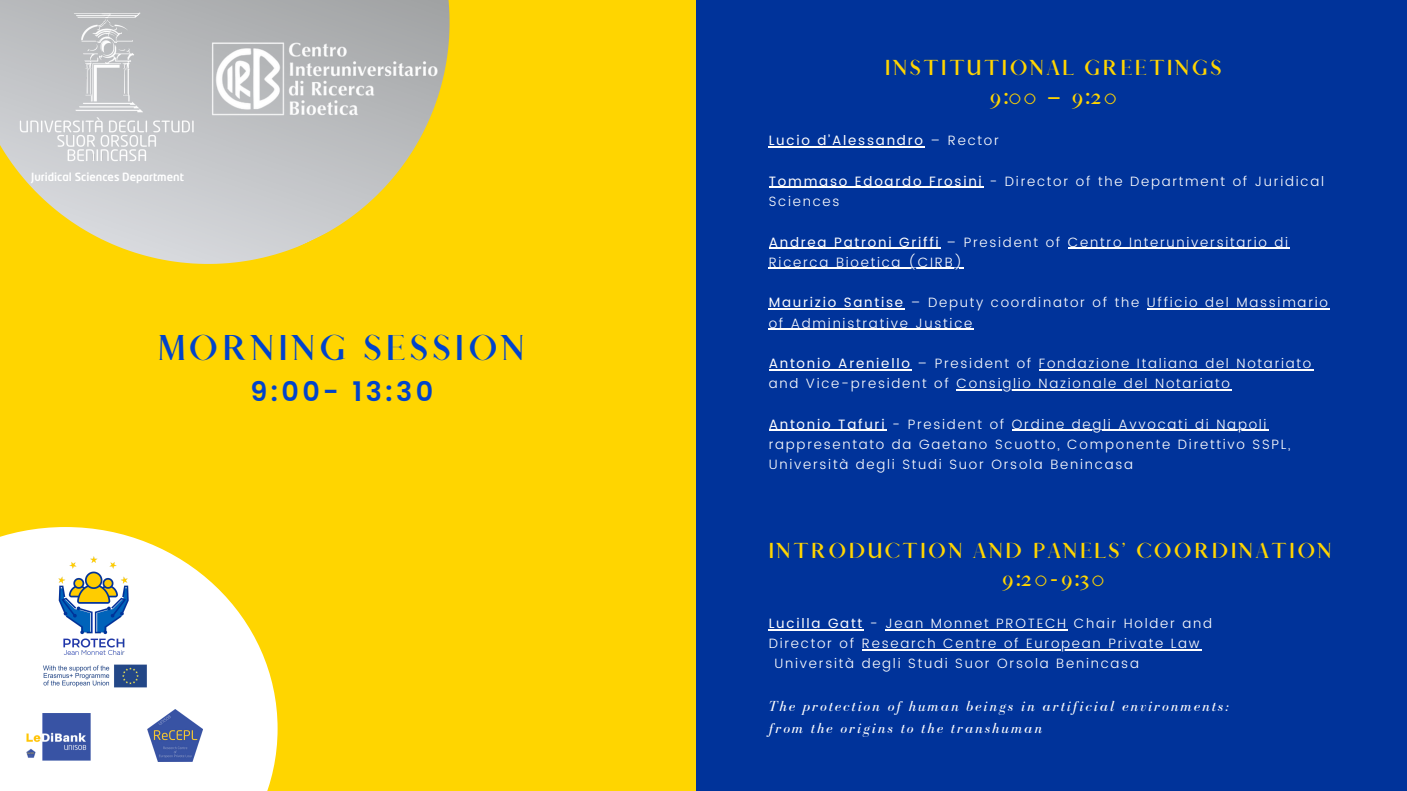
<style>
.page{position:relative;width:1407px;height:791px;background:#fff}
.page>*{position:absolute;margin:0;border:0;box-sizing:border-box;transform-origin:0 0}
.t1{font:700 32.25px "Afrah";letter-spacing:.13em;color:#0043cb}
.t2{font:600 27px "Poppins";color:#0043cb}
.t3{font:700 19.5px/28.7px "Afrah";letter-spacing:.13em;color:#ffd500;text-align:center}
.t4{font:italic 15px/21.9px "Bodoni FLF";letter-spacing:.13em;color:#fff}
.t5{font:300 13.5px/20.2px "Poppins";letter-spacing:.13em;color:#fff}
.t6{font:13.5px "Poppins";letter-spacing:.13em;color:#fff}
.t7{font:500 11.18px "Neo Tech Pro";color:#fff}
.s1{font-weight:300}
.s2{font-weight:400}
</style>
<div class="page">
<div style="left:0;top:0;width:1406px;height:791px;background:#ffd500"></div>
<div style="left:696px;top:0;width:710px;height:791px;background:#00339a"></div>
<svg style="left:0;top:0;width:450px;height:264px"></svg>
<hr style="left:768px;top:146px;width:156px;height:1px;background:#fff">
<hr style="left:768px;top:187px;width:215px;height:1px;background:#fff">
<hr style="left:768px;top:248px;width:172px;height:1px;background:#fff">
<hr style="left:1067px;top:248px;width:222px;height:1px;background:#fff">
<hr style="left:768px;top:268px;width:196px;height:1px;background:#fff">
<hr style="left:768px;top:308px;width:136px;height:1px;background:#fff">
<hr style="left:1146px;top:308px;width:183px;height:1px;background:#fff">
<hr style="left:768px;top:329px;width:206px;height:1px;background:#fff">
<hr style="left:768px;top:369px;width:143px;height:1px;background:#fff">
<hr style="left:1038px;top:369px;width:274px;height:1px;background:#fff">
<hr style="left:956px;top:389px;width:275px;height:1px;background:#fff">
<hr style="left:768px;top:430px;width:118px;height:1px;background:#fff">
<hr style="left:1011px;top:430px;width:257px;height:1px;background:#fff">
<hr style="left:768px;top:629px;width:96px;height:1px;background:#fff">
<hr style="left:885px;top:629px;width:182px;height:1px;background:#fff">
<hr style="left:861px;top:649px;width:340px;height:1px;background:#fff">
<img style="left:208px;top:34px;width:238px;height:90px">
<svg style="left:0;top:527px;width:277px;height:264px;fill:#fff"></svg>
<img style="left:13px;top:4px;width:189px;height:164px">
<img style="left:50px;top:553px;width:88px;height:101px">
<img style="left:148px;top:709px;width:54px;height:52px">
<img style="left:31px;top:660px;width:120px;height:32px">
<img style="left:21px;top:713px;width:69px;height:48px">
<p class="t7" style="left:31px;top:172px;width:154px">Juridical Sciences Department</p>
<h1 class="t1" style="left:158px;top:327px;width:368px">MORNING SESSION</h1>
<h2 class="t2" style="left:250px;top:373px;width:184px">9:00- 13:30</h2>
<h3 class="t3" style="left:885px;top:54px;width:338px">INSTITUTIONAL GREETINGS<br>9:00 – 9:20</h3>
<p class="t6" style="left:768px;top:133px;width:232px">Lucio d’Alessandro <span class="s1">– Rector</span></p>
<p class="t5" style="left:768px;top:171px;width:557px"><span class="s2">Tommaso Edoardo Frosini</span> - Director of the Department of Juridical<br>Sciences</p>
<p class="t5" style="left:768px;top:232px;width:521px"><span class="s2">Andrea Patroni Griffi</span> – President of Centro Interuniversitario di<br>Ricerca Bioetica (CIRB)</p>
<p class="t5" style="left:768px;top:292px;width:560px"><span class="s2">Maurizio Santise</span> – Deputy coordinator of the Ufficio del Massimario of Administrative Justice</p>
<p class="t5" style="left:768px;top:353px;width:544px"><span class="s2">Antonio Areniello</span> – President of Fondazione Italiana del Notariato and Vice-president of Consiglio Nazionale del Notariato</p>
<p class="t5" style="left:768px;top:414px;width:523px"><span class="s2">Antonio Tafuri</span> - President of Ordine degli Avvocati di Napoli rappresentato da Gaetano Scuotto, Componente Direttivo SSPL,<br>Università degli Studi Suor Orsola Benincasa</p>
<h3 class="t3" style="left:768px;top:536px;width:564px">INTRODUCTION AND PANELS’ COORDINATION<br>9:20-9:30</h3>
<p class="t5" style="left:768px;top:613px;width:445px"><span class="s2">Lucilla Gatt</span> - Jean Monnet PROTECH Chair Holder and</p>
<p class="t5" style="left:768px;top:633px;width:432px">Director of Research Centre of European Private Law</p>
<p class="t5" style="left:774px;top:654px;width:366px">Università degli Studi Suor Orsola Benincasa</p>
<p class="t4" style="left:768px;top:695px;width:462px">The protection of human beings in artificial environments: from the origins to the transhuman</p>
</div>
